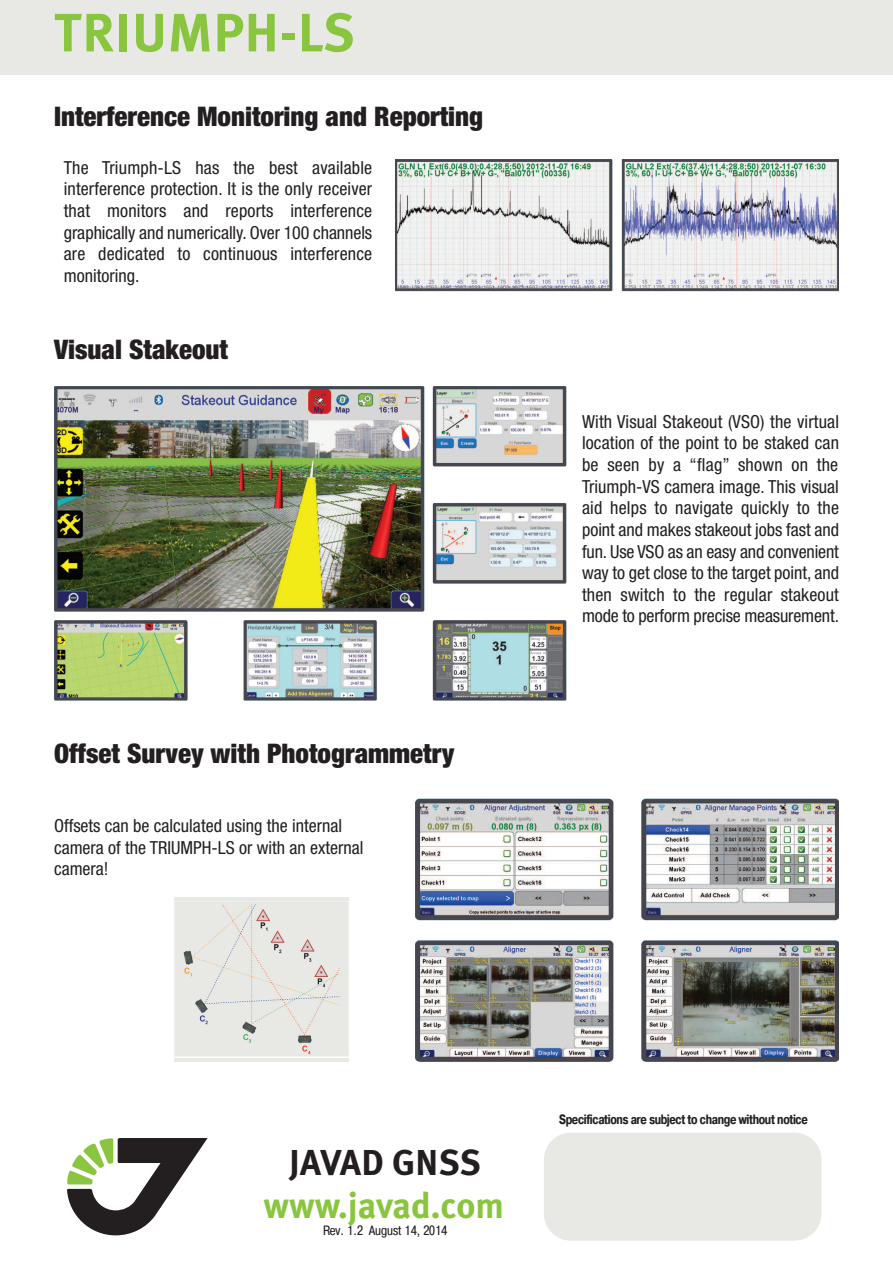
<style>
.page{position:relative;width:893px;height:1263px;background:#fff}
.page>*{position:absolute;margin:0;border:0;box-sizing:border-box;transform-origin:0 0}
.t1{font:54px "Meta Plus Bold Caps";color:#89c53f}
.t2{font:700 36px "Meta Plus";color:#89c53f}
.t3{font:700 36px "Meta Plus";color:#231f20}
.t4{font:900 condensed 27px "Helvetica Neue";color:#231f20}
.t5{font:condensed 18px/21.6px "Helvetica Neue";color:#231f20;text-align:justify}
.t6{font:700 13.5px "Pragmatica Cond C";letter-spacing:-.025em;color:#231f20;scale:.95 1}
.t7{font:13.5px "Pragmatica Cond C";color:#231f20}
</style>
<div class="page">
<div style="left:0;top:0;width:893px;height:75px;background:#e8e9e5"></div>
<img style="left:54px;top:386px;width:513px;height:314px">
<img style="left:395px;top:160px;width:444px;height:131px">
<svg style="left:67px;top:1138px;width:141px;height:97px"></svg>
<div style="left:544px;top:1133px;width:277px;height:108px;background:#e8e9e5;border-radius:27px"></div>
<img style="left:416px;top:798px;width:423px;height:264px">
<div style="left:174px;top:897px;width:175px;height:165px;background:#e8e9e5"></div>
<h1 class="t1" style="left:54px;top:1px;width:303px">TRIUMPH-LS</h1>
<h3 class="t4" style="left:54px;top:107px;width:431px">Interference Monitoring and Reporting</h3>
<p class="t5" style="left:64px;top:158px;width:310px">The Triumph-LS has the best available interference protection. It is the only receiver that monitors and reports interference graphically and numerically. Over 100 channels are dedicated to continuous interference monitoring.</p>
<h3 class="t4" style="left:54px;top:340px;width:176px">Visual Stakeout</h3>
<h3 class="t4" style="left:54px;top:743px;width:402px">Offset Survey with Photogrammetry</h3>
<p class="t5" style="left:54px;top:817px;width:311px;text-align:left">Offsets can be calculated using the internal camera of the TRIUMPH-LS or with an external camera!</p>
<p class="t5" style="left:582px;top:412px;width:258px">With Visual Stakeout (VSO) the virtual location of the point to be staked can be seen by a “flag” shown on the Triumph-VS camera image. This visual aid helps to navigate quickly to the point and makes stakeout jobs fast and fun. Use VSO as an easy and convenient way to get close to the target point, and then switch to the regular stakeout mode to perform precise measurement.</p>
<h2 class="t3" style="left:289px;top:1141px;width:194px">JAVAD GNSS</h2>
<h2 class="t2" style="left:263px;top:1185px;width:242px">www.javad.com</h2>
<p class="t7" style="left:323px;top:1223px;width:126px">Rev. 1.2 August 14, 2014</p>
<p class="t6" style="left:559px;top:1111px;width:263px">Specifications are subject to change without notice</p>
</div>
